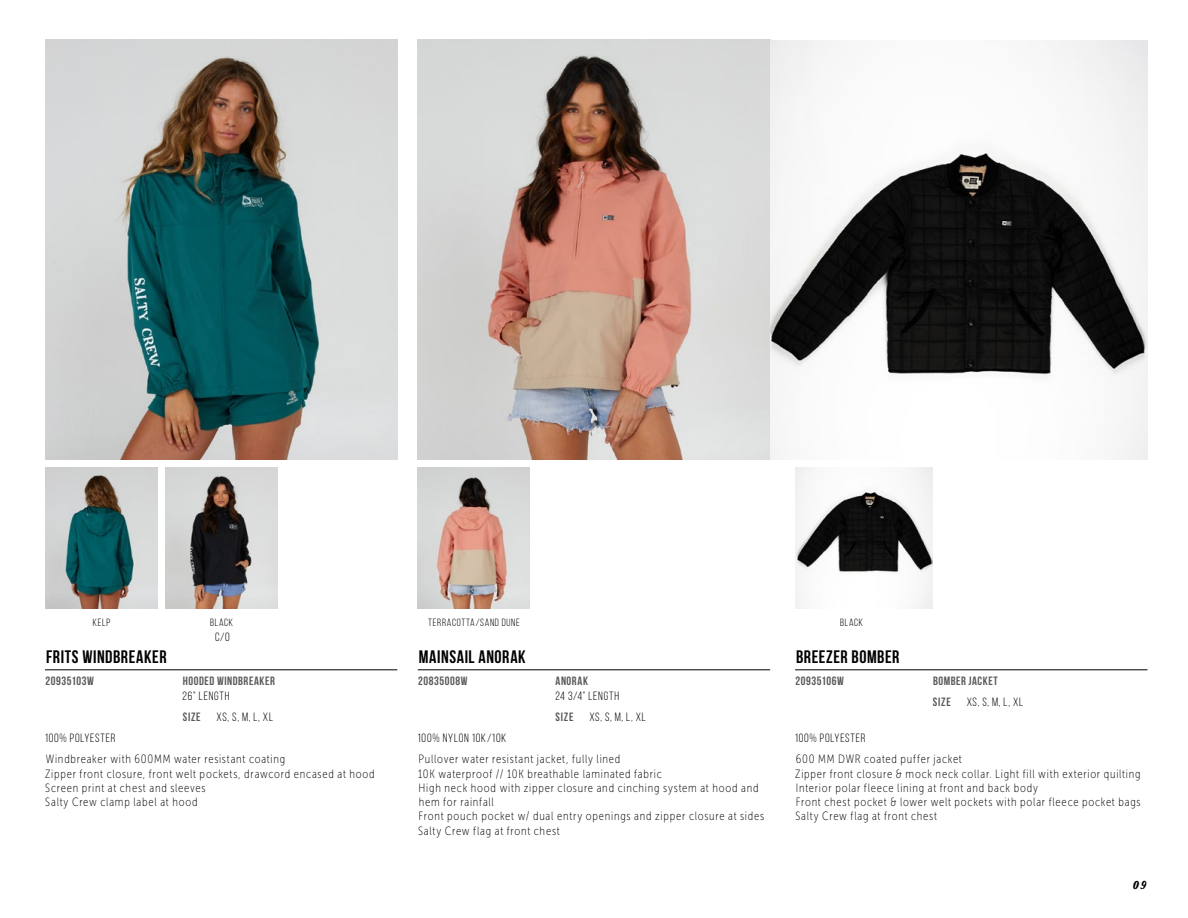
<style>
.page{position:relative;width:1188px;height:918px;background:#fff}
.page>*{position:absolute;margin:0;border:0;box-sizing:border-box;transform-origin:0 0}
.t1{font:700 18px "Bebas Neue";letter-spacing:.03em;color:#000}
.t2{font:12px/14.2px "Museo Sans Cond 100";letter-spacing:.065em;color:#000}
.t3{font:12px "Bebas Neue";letter-spacing:.065em;color:#000}
.t4{font:700 12px/21px "Bebas Neue";letter-spacing:.045em;color:#58595b}
.t5{font:12px "Galley";color:#000}
.t6{font:10.5px "Bebas Neue";letter-spacing:.07em;color:#000}
</style>
<div class="page">
<hr style="left:418px;top:670px;width:352px;height:1px;background:#000">
<img style="left:418px;top:39px;width:729px;height:420px">
<img style="left:418px;top:467px;width:112px;height:141px">
<hr style="left:45px;top:670px;width:352px;height:1px;background:#000">
<img style="left:45px;top:39px;width:352px;height:420px">
<img style="left:165px;top:467px;width:112px;height:141px">
<img style="left:45px;top:467px;width:112px;height:141px">
<hr style="left:795px;top:670px;width:352px;height:1px;background:#000">
<img style="left:795px;top:467px;width:137px;height:141px">
<p class="t6" style="left:93px;top:617px;width:19px">KELP</p>
<p class="t6" style="left:210px;top:617px;width:25px">BLACK</p>
<p class="t3" style="left:215px;top:631px;width:16px">C/O</p>
<h1 class="t1" style="left:46px;top:647px;width:122px">FRITS WINDBREAKER</h1>
<p class="t4" style="left:45px;top:671px;width:50px">20935103W</p>
<p class="t4" style="left:183px;top:671px;width:93px">HOODED WINDBREAKER</p>
<p class="t3" style="left:183px;top:689px;width:48px">26” LENGTH</p>
<p class="t4" style="left:183px;top:706px;width:19px">SIZE</p>
<p class="t3" style="left:217px;top:710px;width:58px">XS, S, M, L, XL</p>
<p class="t3" style="left:45px;top:732px;width:72px">100% POLYESTER</p>
<p class="t2" style="left:45px;top:752px;width:331px">Windbreaker with 600MM water resistant coating<br>Zipper front closure, front welt pockets, drawcord encased at hood Screen print at chest and sleeves<br>Salty Crew clamp label at hood</p>
<p class="t6" style="left:428px;top:617px;width:93px">TERRACOTTA/SAND DUNE</p>
<h1 class="t1" style="left:419px;top:647px;width:108px">MAINSAIL ANORAK</h1>
<p class="t4" style="left:418px;top:671px;width:51px">20835008W</p>
<p class="t4" style="left:556px;top:671px;width:34px">ANORAK</p>
<p class="t3" style="left:555px;top:689px;width:65px">24 3/4” LENGTH</p>
<p class="t4" style="left:556px;top:706px;width:19px">SIZE</p>
<p class="t3" style="left:589px;top:710px;width:58px">XS, S, M, L, XL</p>
<p class="t3" style="left:418px;top:732px;width:90px">100% NYLON 10K/10K</p>
<p class="t2" style="left:418px;top:752px;width:348px">Pullover water resistant jacket, fully lined<br>10K waterproof // 10K breathable laminated fabric<br>High neck hood with zipper closure and cinching system at hood and hem for rainfall<br>Front pouch pocket w/ dual entry openings and zipper closure at sides Salty Crew flag at front chest</p>
<p class="t6" style="left:840px;top:617px;width:25px">BLACK</p>
<h1 class="t1" style="left:796px;top:647px;width:105px">BREEZER BOMBER</h1>
<p class="t4" style="left:796px;top:671px;width:50px">20935106W</p>
<p class="t4" style="left:933px;top:671px;width:66px">BOMBER JACKET<br>SIZE</p>
<p class="t3" style="left:967px;top:696px;width:58px">XS, S, M, L, XL</p>
<p class="t3" style="left:795px;top:732px;width:72px">100% POLYESTER</p>
<p class="t2" style="left:795px;top:752px;width:347px">600 MM DWR coated puffer jacket<br>Zipper front closure &amp; mock neck collar. Light fill with exterior quilting Interior polar fleece lining at front and back body<br>Front chest pocket &amp; lower welt pockets with polar fleece pocket bags Salty Crew flag at front chest</p>
<p class="t5" style="left:1133px;top:881px;width:16px">09</p>
</div>
